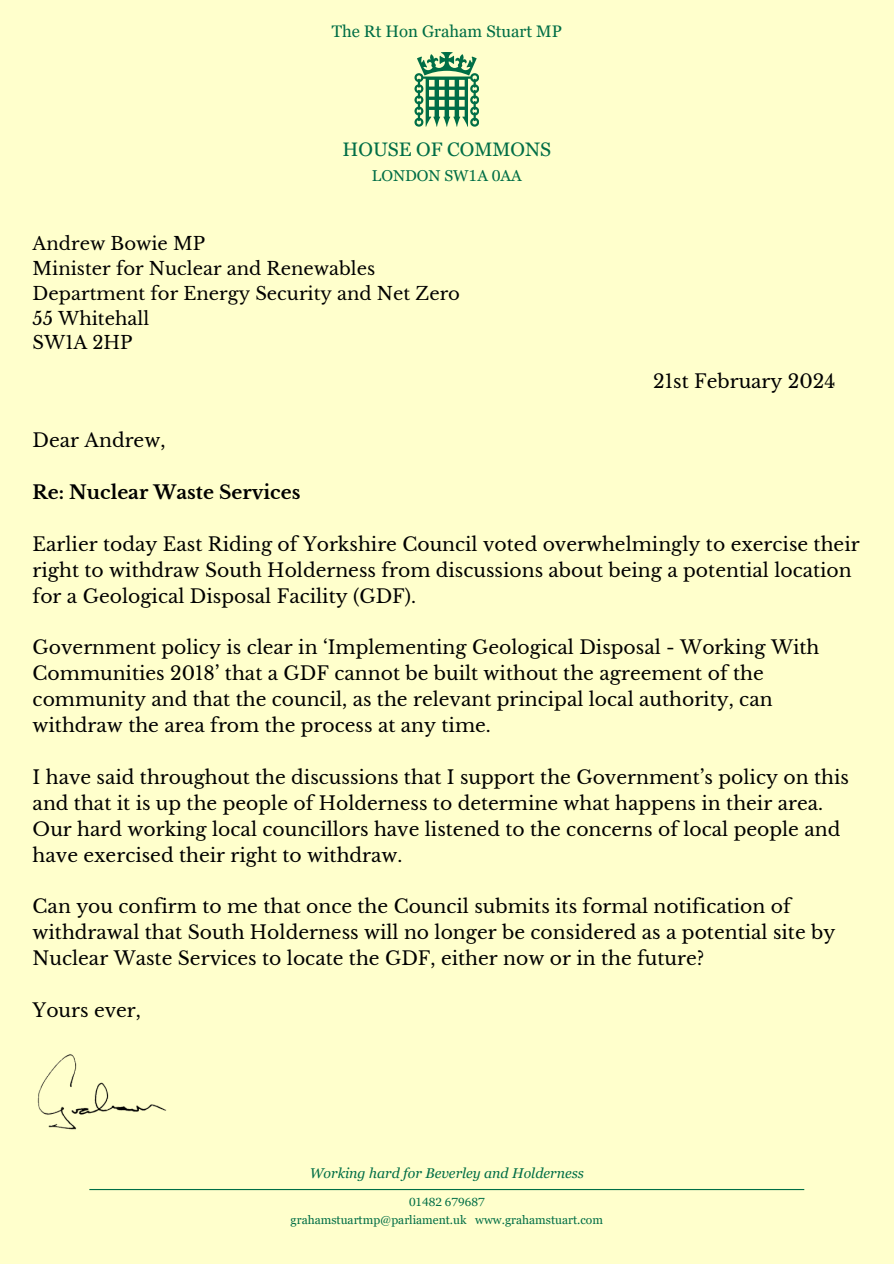
<style>
.page{position:relative;width:894px;height:1264px;background:#fff}
.page>*{position:absolute;margin:0;border:0;box-sizing:border-box;transform-origin:0 0}
.t1{font:19.5px "Georgia Pro";color:#006e46}
.t2{font:18.75px/25.8px "Libre Baskerville";color:#000}
.t3{font:700 18.75px "Libre Baskerville";color:#000}
.t4{font:18px/24.8px "Libre Baskerville";color:#000}
.t5{font:16.65px "Georgia Pro";color:#006e46}
.t6{font:15.75px "Georgia Pro";color:#006e46}
.t7{font:italic 14.1px "Georgia Pro";color:#006e46}
.t8{font:12px "Georgia Pro";color:#006e46}
.t9{font:11.7px "Georgia Pro";color:#006e46}
</style>
<div class="page">
<div style="left:0;top:0;width:893px;height:1263px;background:#ffc"></div>
<img style="left:37px;top:1054px;width:130px;height:76px">
<svg style="left:414px;top:52px;width:64px;height:75px"></svg>
<hr style="left:89px;top:1188px;width:715px;height:2px;background:#006e46">
<h3 class="t5" style="left:331px;top:22px;width:231px">The Rt Hon Graham Stuart MP</h3>
<h3 class="t1" style="left:342px;top:138px;width:210px">HOUSE OF COMMONS</h3>
<h3 class="t6" style="left:372px;top:166px;width:151px">LONDON SW1A 0AA</h3>
<p class="t4" style="left:33px;top:232px;width:429px">Andrew Bowie MP<br>Minister for Nuclear and Renewables<br>Department for Energy Security and Net Zero<br>55 Whitehall<br>SW1A 2HP</p>
<h3 class="t2" style="left:653px;top:369px;width:184px">21st February 2024</h3>
<h5 class="t2" style="left:33px;top:428px;width:134px">Dear Andrew,</h5>
<p class="t3" style="left:33px;top:481px;width:269px">Re: Nuclear Waste Services</p>
<h1 class="t2" style="left:33px;top:531px;width:828px">Earlier today East Riding of Yorkshire Council voted overwhelmingly to exercise their right to withdraw South Holderness from discussions about being a potential location for a Geological Disposal Facility (GDF).</h1>
<h4 class="t2" style="left:33px;top:635px;width:788px">Government policy is clear in ‘Implementing Geological Disposal - Working With Communities 2018’ that a GDF cannot be built without the agreement of the community and that the council, as the relevant principal local authority, can withdraw the area from the process at any time.</h4>
<h3 class="t2" style="left:33px;top:764px;width:817px">I have said throughout the discussions that I support the Government’s policy on this and that it is up the people of Holderness to determine what happens in their area.<br>Our hard working local councillors have listened to the concerns of local people and have exercised their right to withdraw.</h3>
<h3 class="t2" style="left:33px;top:893px;width:804px">Can you confirm to me that once the Council submits its formal notification of withdrawal that South Holderness will no longer be considered as a potential site by<br>Nuclear Waste Services to locate the GDF, either now or in the future?</h3>
<h3 class="t2" style="left:33px;top:997px;width:110px">Yours ever,</h3>
<h3 class="t7" style="left:309px;top:1164px;width:275px">Working hard for Beverley and Holderness</h3>
<p class="t9" style="left:409px;top:1195px;width:77px">01482 679687</p>
<h6 class="t8" style="left:290px;top:1213px;width:314px">grahamstuartmp@parliament.uk www.grahamstuart.com</h6>
</div>
